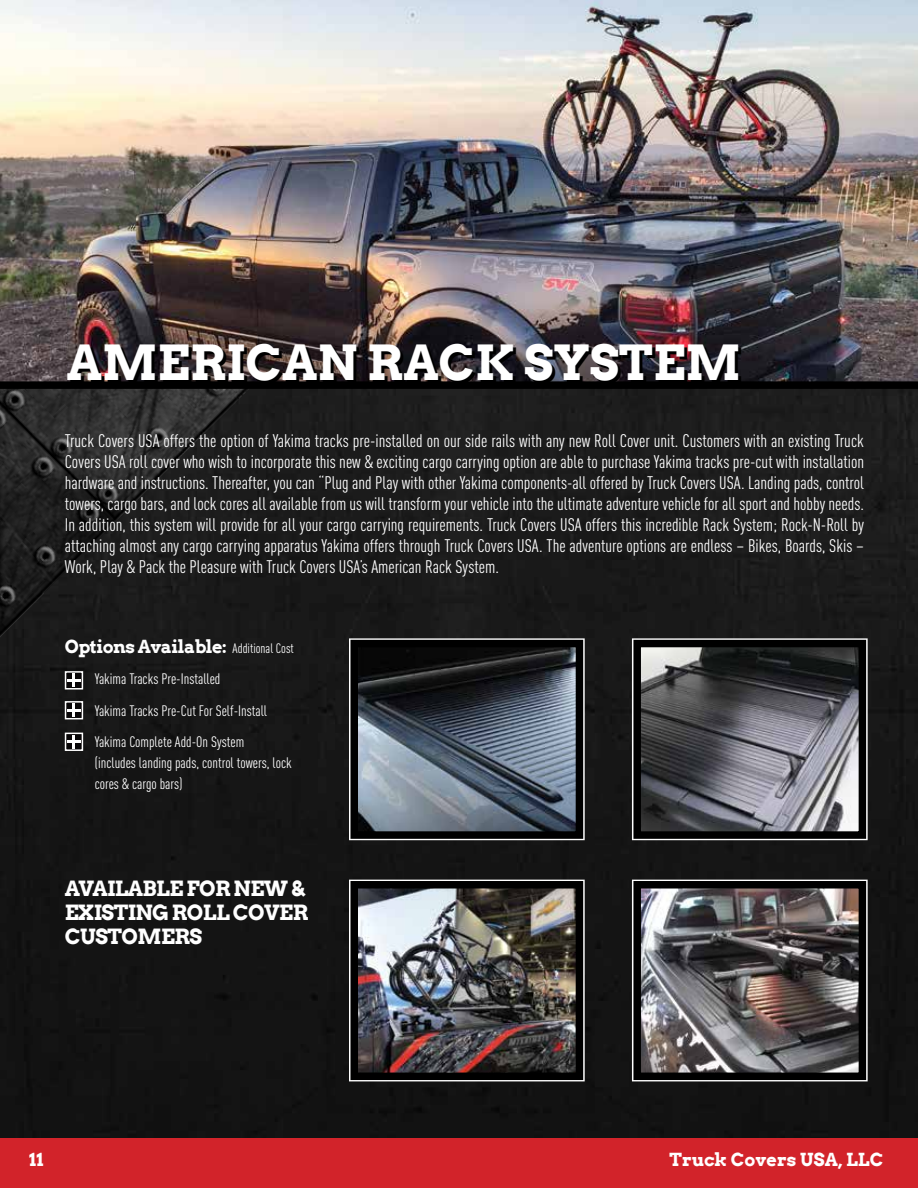
<style>
.page{position:relative;width:918px;height:1188px;background:#fff}
.page>*{position:absolute;margin:0;border:0;box-sizing:border-box;transform-origin:0 0}
.t1{font:700 48.45px "Arvo";color:#fff}
.t2{font:700 21px/24px "Arvo";letter-spacing:-.03em;color:#fff}
.t3{font:18px/21px "DIN Cond";color:#fff;text-align:justify}
.t4{font:700 18px "Arvo";letter-spacing:-.015em;color:#fff}
.t5{font:15px/31.5px "DIN Cond";color:#fff}
.s1{font-family:"DIN Cond";font-weight:400;font-size:13.5px}
</style>
<div class="page">
<div style="left:0;top:389px;width:918px;height:749px;background:#161616"></div>
<img style="left:0;top:389px;width:274px;height:260px">
<svg style="left:349px;top:638px;width:236px;height:202px"></svg>
<svg style="left:349px;top:880px;width:236px;height:201px"></svg>
<svg style="left:632px;top:638px;width:236px;height:202px"></svg>
<svg style="left:632px;top:880px;width:236px;height:201px"></svg>
<img style="left:0;top:0;width:918px;height:381px">
<div style="left:0;top:381px;width:918px;height:8px;background:#000"></div>
<div style="left:0;top:1138px;width:918px;height:50px;background:#d2232a"></div>
<svg style="left:65px;top:671px;width:18px;height:19px"></svg>
<svg style="left:67px;top:674px;width:14px;height:13px"></svg>
<svg style="left:65px;top:701px;width:18px;height:18px"></svg>
<svg style="left:67px;top:704px;width:14px;height:13px"></svg>
<svg style="left:65px;top:733px;width:18px;height:18px"></svg>
<svg style="left:67px;top:735px;width:14px;height:13px"></svg>
<img style="left:360px;top:649px;width:214px;height:181px">
<div style="left:351px;top:640px;width:232px;height:199px;border:8px solid #000"></div>
<img style="left:360px;top:890px;width:214px;height:181px">
<div style="left:351px;top:881px;width:232px;height:199px;border:8px solid #000"></div>
<img style="left:642px;top:649px;width:215px;height:181px">
<div style="left:633px;top:640px;width:233px;height:199px;border:8px solid #000"></div>
<img style="left:642px;top:890px;width:215px;height:181px">
<div style="left:633px;top:881px;width:233px;height:199px;border:8px solid #000"></div>
<h1 class="t1" style="left:67px;top:332px;width:676px">AMERICAN RACK SYSTEM</h1>
<p class="t3" style="left:65px;top:430px;width:801px">Truck Covers USA offers the option of Yakima tracks pre-installed on our side rails with any new Roll Cover unit. Customers with an existing Truck Covers USA roll cover who wish to incorporate this new &amp; exciting cargo carrying option are able to purchase Yakima tracks pre-cut with installation hardware and instructions. Thereafter, you can “Plug and Play with other Yakima components-all offered by Truck Covers USA. Landing pads, control towers, cargo bars, and lock cores all available from us will transform your vehicle into the ultimate adventure vehicle for all sport and hobby needs.<br>In addition, this system will provide for all your cargo carrying requirements. Truck Covers USA offers this incredible Rack System; Rock-N-Roll by attaching almost any cargo carrying apparatus Yakima offers through Truck Covers USA. The adventure options are endless – Bikes, Boards, Skis – Work, Play &amp; Pack the Pleasure with Truck Covers USA’s American Rack System.</p>
<p class="t4" style="left:65px;top:635px;width:231px">Options Available: <span class="s1">Additional Cost</span></p>
<p class="t5" style="left:95px;top:663px;width:174px">Yakima Tracks Pre-Installed<br>Yakima Tracks Pre-Cut For Self-Install<br>Yakima Complete Add-On System</p>
<p class="t5" style="left:95px;top:752px;width:198px;line-height:21px">(includes landing pads, control towers, lock cores &amp; cargo bars)</p>
<p class="t2" style="left:65px;top:876px;width:245px">AVAILABLE FOR NEW &amp;<br>EXISTING ROLL COVER<br>CUSTOMERS</p>
<p class="t4" style="left:29px;top:1149px;width:16px">11</p>
<p class="t4" style="left:670px;top:1149px;width:215px">Truck Covers USA, LLC</p>
</div>
